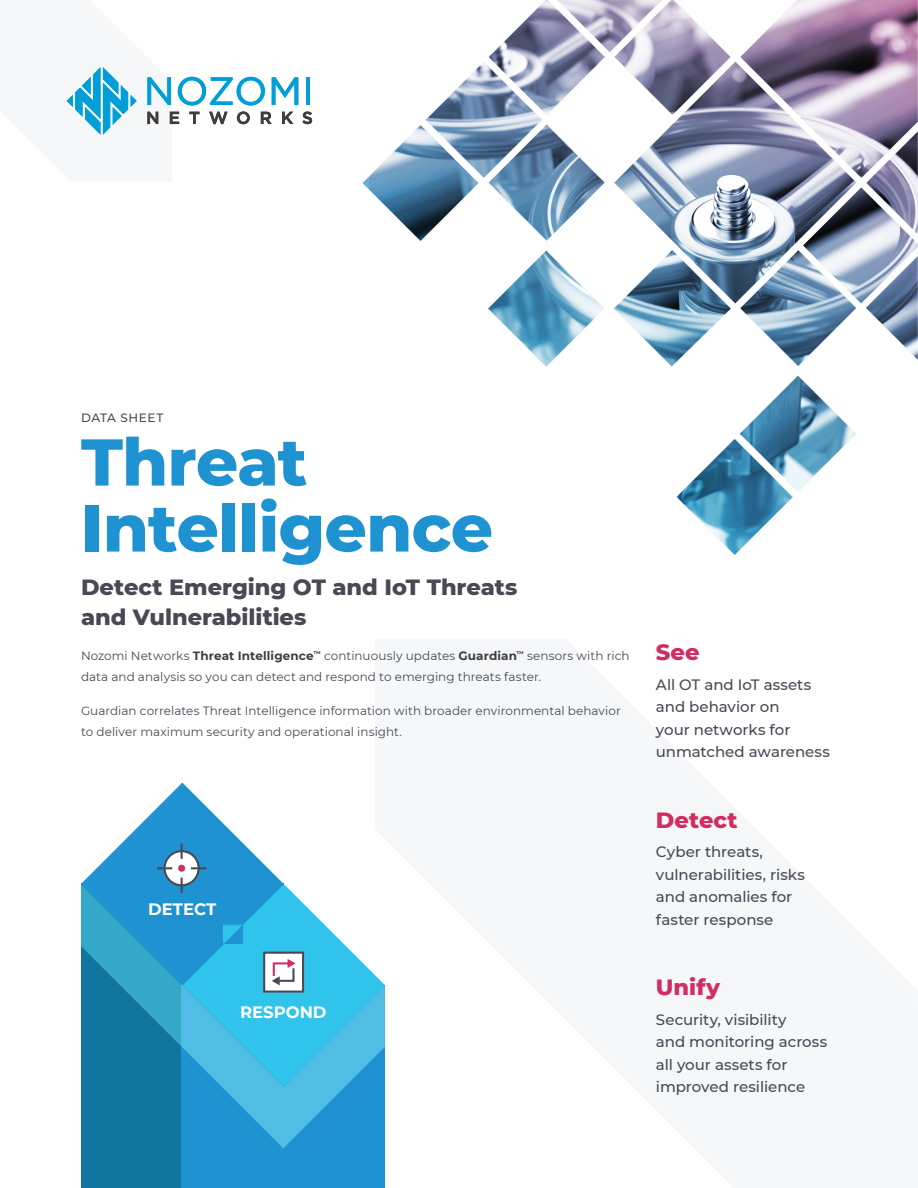
<style>
.page{position:relative;width:918px;height:1188px;background:#fff}
.page>*{position:absolute;margin:0;border:0;box-sizing:border-box;transform-origin:0 0}
.DS-Title{font:800 66px/66px "Montserrat";letter-spacing:-.01em;color:#1f92d1}
.DS-Subtitle{font:800 22.5px/30px "Montserrat";color:#494956}
.K-P-U{font:800 22.5px "Montserrat";letter-spacing:.005em;color:#d12d63}
.t1{font:700 16.5px "Montserrat";color:#fff}
.K-P-U_body{font:500 15px/22.5px "Montserrat";letter-spacing:-.005em;color:#494956}
.Normal_Body{font:12px/21px "Montserrat";letter-spacing:.005em;color:#494956}
.Content_Type_Label{font:500 12px "Montserrat";letter-spacing:.045em;color:#494956}
.s1{font-weight:700;color:#3e3e3f}
</style>
<div class="page">
<img style="left:362px;top:0;width:556px;height:555px">
<svg style="left:66px;top:67px;width:246px;height:68px"></svg>
<div style="left:81px;top:884px;width:203px;height:304px;background:#1275a0"></div>
<div style="left:181px;top:985px;width:204px;height:203px;background:#1f92d1"></div>
<svg style="left:222px;top:1087px;width:123px;height:61px"></svg>
<svg style="left:81px;top:783px;width:304px;height:304px"></svg>
<p class="Content_Type_Label" style="left:81px;top:409px;width:84px">DATA SHEET</p>
<p class="DS-Title" style="left:81px;top:426px;width:414px">Threat<br>Intelligence</p>
<p class="DS-Subtitle" style="left:81px;top:571px;width:438px">Detect Emerging OT and IoT Threats and Vulnerabilities</p>
<p class="Normal_Body" style="left:81px;top:644px;width:550px">Nozomi Networks <span class="s1">Threat Intelligence</span><sup>™</sup> continuously updates <span class="s1">Guardian</span><sup>™</sup> sensors with rich data and analysis so you can detect and respond to emerging threats faster.</p>
<p class="Normal_Body" style="left:81px;top:700px;width:542px">Guardian correlates Threat Intelligence information with broader environmental behavior to deliver maximum security and operational insight.</p>
<p class="t1" style="left:148px;top:897px;width:70px">DETECT</p>
<p class="t1" style="left:240px;top:1001px;width:88px">RESPOND</p>
<p class="K-P-U" style="left:656px;top:636px;width:45px">See</p>
<p class="K-P-U_body" style="left:656px;top:672px;width:175px">All OT and IoT assets and behavior on<br>your networks for unmatched awareness</p>
<p class="K-P-U" style="left:656px;top:803px;width:83px">Detect</p>
<p class="K-P-U_body" style="left:656px;top:840px;width:151px">Cyber threats, vulnerabilities, risks and anomalies for faster response</p>
<p class="K-P-U" style="left:656px;top:971px;width:66px">Unify</p>
<p class="K-P-U_body" style="left:656px;top:1007px;width:173px">Security, visibility<br>and monitoring across all your assets for improved resilience</p>
</div>
